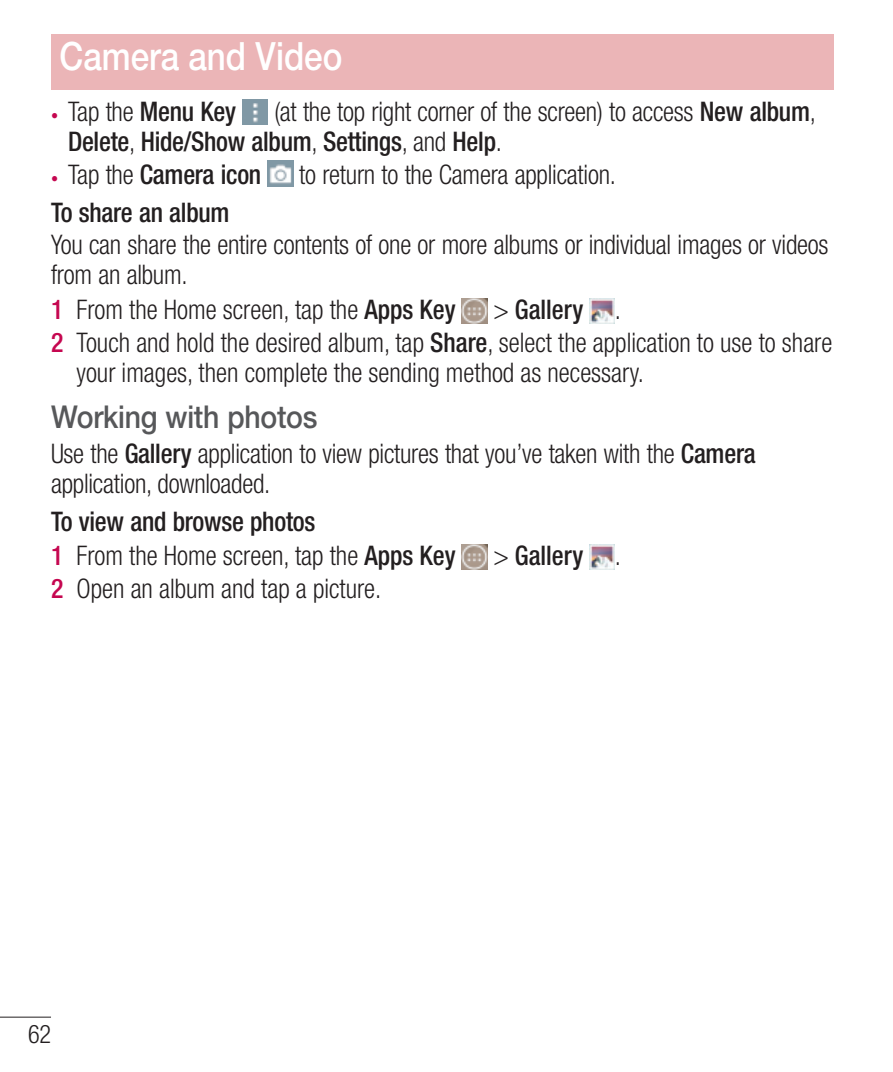
<style>
.page{position:relative;width:893px;height:1072px;background:#fff}
.page>*{position:absolute;margin:0;border:0;box-sizing:border-box;transform-origin:0 0}
.Head_01_Not_Contents{font:500 39px "Helvetica Neue LT Pro";color:#fff;scale:.85 1}
.M_head_03{font:500 31.5px "Helvetica Neue LT Pro";letter-spacing:-.01em;color:#57585a;scale:.9 1}
.main{font:300 condensed 27px/30px "Helvetica Neue LT Pro";letter-spacing:-.01em;color:#231f20;scale:.95 1}
.main_Num{font:300 condensed 27px/30px "Helvetica Neue LT Pro";color:#231f20;scale:.95 1}
.main_DOT_main{font:300 condensed 27px/30px "Helvetica Neue LT Pro";letter-spacing:-.01em;color:#231f20;scale:.95 1}
.main_Num_1{font:300 condensed 27px "Helvetica Neue LT Pro";color:#231f20;scale:.95 1}
.main_bold{font:500 condensed 27px "Helvetica Neue LT Pro";letter-spacing:-.01em;color:#231f20;scale:.95 1}
.main_DOT_main-2{font:500 condensed 27px "Helvetica Neue LT Pro";letter-spacing:-.01em;color:#231f20;scale:.95 1}
.main_Num_1-2{font:500 condensed 27px "Helvetica Neue LT Pro";color:#231f20;scale:.95 1}
.t1{font:300 condensed 25.5px "Helvetica Neue LT Pro";color:#231f20;scale:.95 1}
.s1{font-weight:500}
.s2{font-weight:400;font-size:15px;color:#c50750}
.s3{font-weight:300}
.s4{font-weight:500;color:#c50750}
</style>
<div class="page">
<hr style="left:0;top:1016px;width:51px;height:1px;background:#231f20">
<img style="left:242px;top:99px;width:26px;height:26px">
<img style="left:268px;top:161px;width:25px;height:25px">
<img style="left:462px;top:298px;width:25px;height:25px">
<img style="left:589px;top:298px;width:26px;height:25px">
<img style="left:462px;top:544px;width:25px;height:25px">
<img style="left:589px;top:544px;width:26px;height:25px">
<div style="left:51px;top:34px;width:782px;height:55px;background:#ebb5b7"></div>
<p class="Head_01_Not_Contents" style="left:60px;top:33px;width:334px">Camera and Video</p>
<p class="main_DOT_main" style="left:68px;top:97px;width:789px;text-indent:206px">(at the top right corner of the screen) to access <span class="s1">New album</span>,<br><span class="s1">Delete</span>, <span class="s1">Hide/Show album</span>, <span class="s1">Settings</span>, and <span class="s1">Help</span>.</p>
<p class="main_DOT_main-2" style="left:51px;top:158px;width:223px"><span class="s2">•</span> <span class="s3">Tap the</span> Camera icon</p>
<p class="main_DOT_main" style="left:299px;top:159px;width:335px">to return to the Camera application.</p>
<p class="main_bold" style="left:51px;top:197px;width:189px">To share an album</p>
<p class="main" style="left:51px;top:229px;width:820px">You can share the entire contents of one or more albums or individual images or videos from an album.</p>
<p class="main_Num_1" style="left:51px;top:294px;width:427px"><span class="s4">1</span> From the Home screen, tap the <span class="s1">Apps Key</span></p>
<p class="main_Num_1-2" style="left:493px;top:294px;width:136px"><span class="s3">&gt;</span> Gallery <span class="s3">.</span></p>
<p class="main_Num" style="left:77px;top:327px;width:797px;text-indent:-26px"><span class="s4">2</span> Touch and hold the desired album, tap <span class="s1">Share</span>, select the application to use to share your images, then complete the sending method as necessary.</p>
<p class="M_head_03" style="left:51px;top:398px;width:298px">Working with photos</p>
<p class="main" style="left:51px;top:438px;width:743px">Use the <span class="s1">Gallery</span> application to view pictures that you’ve taken with the <span class="s1">Camera </span>application, downloaded.</p>
<p class="main_bold" style="left:51px;top:505px;width:280px">To view and browse photos</p>
<p class="main_Num_1" style="left:51px;top:540px;width:427px"><span class="s4">1</span> From the Home screen, tap the <span class="s1">Apps Key</span></p>
<p class="main_Num_1-2" style="left:493px;top:539px;width:136px"><span class="s3">&gt;</span> Gallery <span class="s3">.</span></p>
<p class="main_Num" style="left:51px;top:573px;width:349px"><span class="s4">2</span> Open an album and tap a picture.</p>
<p class="main_DOT_main-2" style="left:51px;top:96px;width:196px"><span class="s2">•</span> <span class="s3">Tap the</span> Menu Key</p>
<p class="t1" style="left:28px;top:1019px;width:26px">62</p>
</div>
